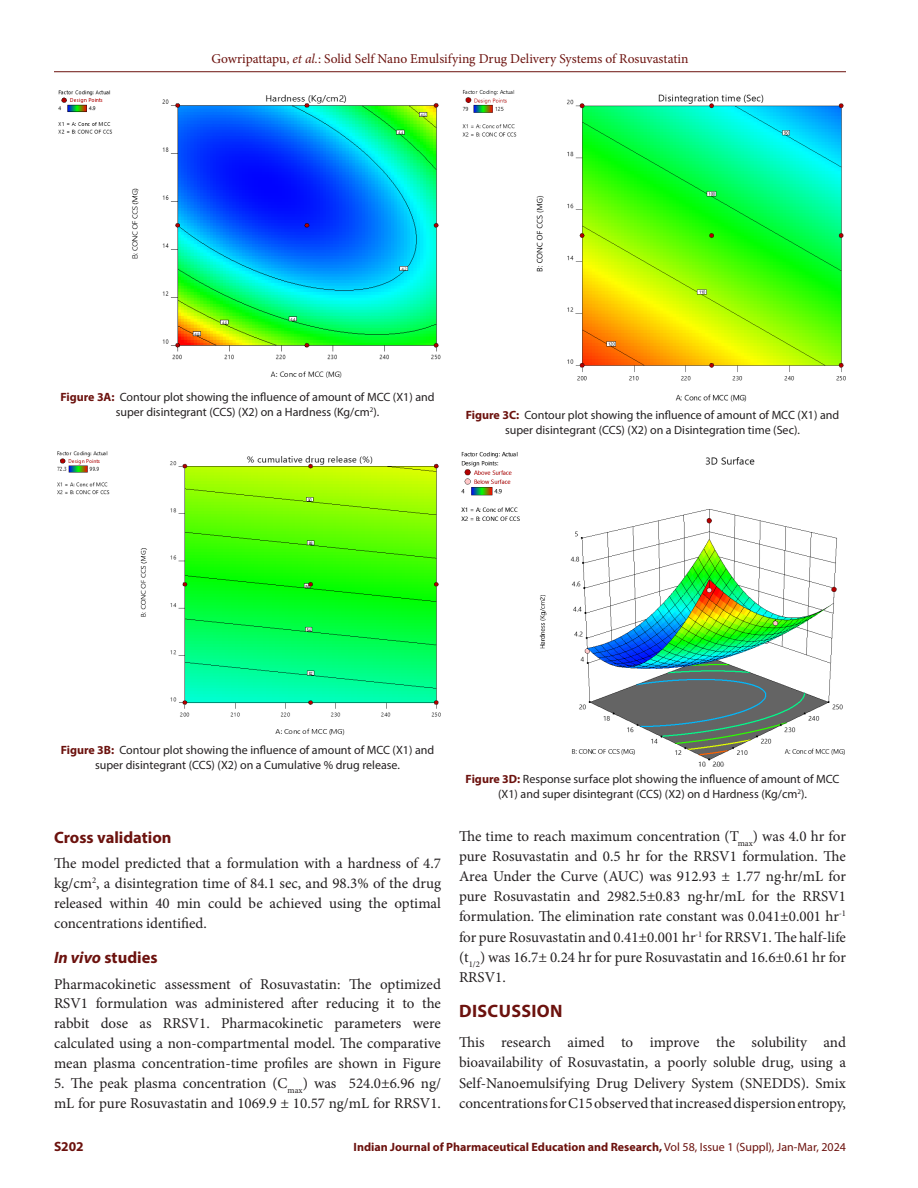
<style>
.page{position:relative;width:918px;height:1188px;background:#fff}
.page>*{position:absolute;margin:0;border:0;box-sizing:border-box;transform-origin:0 0}
.Heading_1{font:700 18px "Myriad Pro";letter-spacing:.02em;color:#6c120e}
.Heading_2{font:700 16.5px "Myriad Pro";color:#6c120e}
.Body_text__FO{font:15px/20.1px "Minion Pro";color:#231f20;text-align:justify}
.t1{font:13.5px "Minion Pro";color:#6c120e}
.t2{font:700 13.5px "Myriad Pro";color:#6c120e}
.FIG_Caption{font:12px/15px "Myriad Pro";color:#231f20;text-align:center}
.t3{font:700 12px "Myriad Pro";color:#6c120e}
.s1{font-style:italic}
.s2{font-weight:700;color:#6c120e}
.s3{font-weight:400}
</style>
<div class="page">
<hr style="left:54px;top:71px;width:792px;height:1px;background:#6c120e">
<img style="left:58px;top:90px;width:383px;height:288px">
<img style="left:57px;top:451px;width:384px;height:285px">
<img style="left:462px;top:90px;width:384px;height:312px">
<img style="left:461px;top:452px;width:384px;height:315px">
<p class="t1" style="left:211px;top:50px;width:479px">Gowripattapu, <span class="s1">et al.</span>: Solid Self Nano Emulsifying Drug Delivery Systems of Rosuvastatin</p>
<p class="FIG_Caption" style="left:60px;top:390px;width:376px"><span class="s2">Figure 3A:</span> Contour plot showing the influence of amount of MCC (X1) and super disintegrant (CCS) (X2) on a Hardness (Kg/cm<sup>2</sup>).</p>
<p class="FIG_Caption" style="left:466px;top:407px;width:375px"><span class="s2">Figure 3C:</span> Contour plot showing the influence of amount of MCC (X1) and super disintegrant (CCS) (X2) on a Disintegration time (Sec).</p>
<p class="FIG_Caption" style="left:61px;top:743px;width:375px"><span class="s2">Figure 3B:</span> Contour plot showing the influence of amount of MCC (X1) and super disintegrant (CCS) (X2) on a Cumulative % drug release.</p>
<p class="Heading_2" style="left:54px;top:826px;width:119px">Cross validation</p>
<p class="Body_text__FO" style="left:54px;top:854px;width:389px">The model predicted that a formulation with a hardness of 4.7 kg/cm<sup>2</sup>, a disintegration time of 84.1 sec, and 98.3% of the drug released within 40 min could be achieved using the optimal concentrations identified.</p>
<p class="Heading_2" style="left:54px;top:946px;width:105px"><span class="s1">In vivo</span> studies</p>
<p class="Body_text__FO" style="left:54px;top:974px;width:389px">Pharmacokinetic assessment of Rosuvastatin: The optimized RSV1 formulation was administered after reducing it to the rabbit dose as RRSV1. Pharmacokinetic parameters were calculated using a non-compartmental model. The comparative mean plasma concentration-time profiles are shown in Figure</p>
<p class="Body_text__FO" style="left:54px;top:1073px;width:389px">5. The peak plasma concentration (C<sub>max</sub>) was 524.0±6.96 ng/ mL for pure Rosuvastatin and 1069.9 ± 10.57 ng/mL for RRSV1.</p>
<p class="FIG_Caption" style="left:466px;top:771px;width:375px"><span class="s2">Figure 3D:</span> Response surface plot showing the influence of amount of MCC (X1) and super disintegrant (CCS) (X2) on d Hardness (Kg/cm<sup>2</sup>).</p>
<p class="Body_text__FO" style="left:459px;top:826px;width:389px">The time to reach maximum concentration (T<sub>max</sub>) was 4.0 hr for pure Rosuvastatin and 0.5 hr for the RRSV1 formulation. The Area Under the Curve (AUC) was 912.93 ± 1.77 ng∙hr/mL for pure Rosuvastatin and 2982.5±0.83 ng∙hr/mL for the RRSV1 formulation. The elimination rate constant was 0.041±0.001 hr<sup>-1 </sup>for pure Rosuvastatin and 0.41±0.001 hr<sup>-1</sup> for RRSV1. The half-life (t<sub>1/2</sub>) was 16.7± 0.24 hr for pure Rosuvastatin and 16.6±0.61 hr for RRSV1.</p>
<p class="Heading_1" style="left:459px;top:999px;width:105px">DISCUSSION</p>
<p class="Body_text__FO" style="left:459px;top:1033px;width:389px">This research aimed to improve the solubility and bioavailability of Rosuvastatin, a poorly soluble drug, using a Self-Nanoemulsifying Drug Delivery System (SNEDDS). Smix concentrations for C15 observed that increased dispersion entropy,</p>
<p class="t2" style="left:54px;top:1137px;width:31px">S202</p>
<p class="t3" style="left:354px;top:1139px;width:494px">Indian Journal of Pharmaceutical Education and Research, <span class="s3">Vol 58, Issue 1 (Suppl), Jan-Mar, 2024</span></p>
</div>
